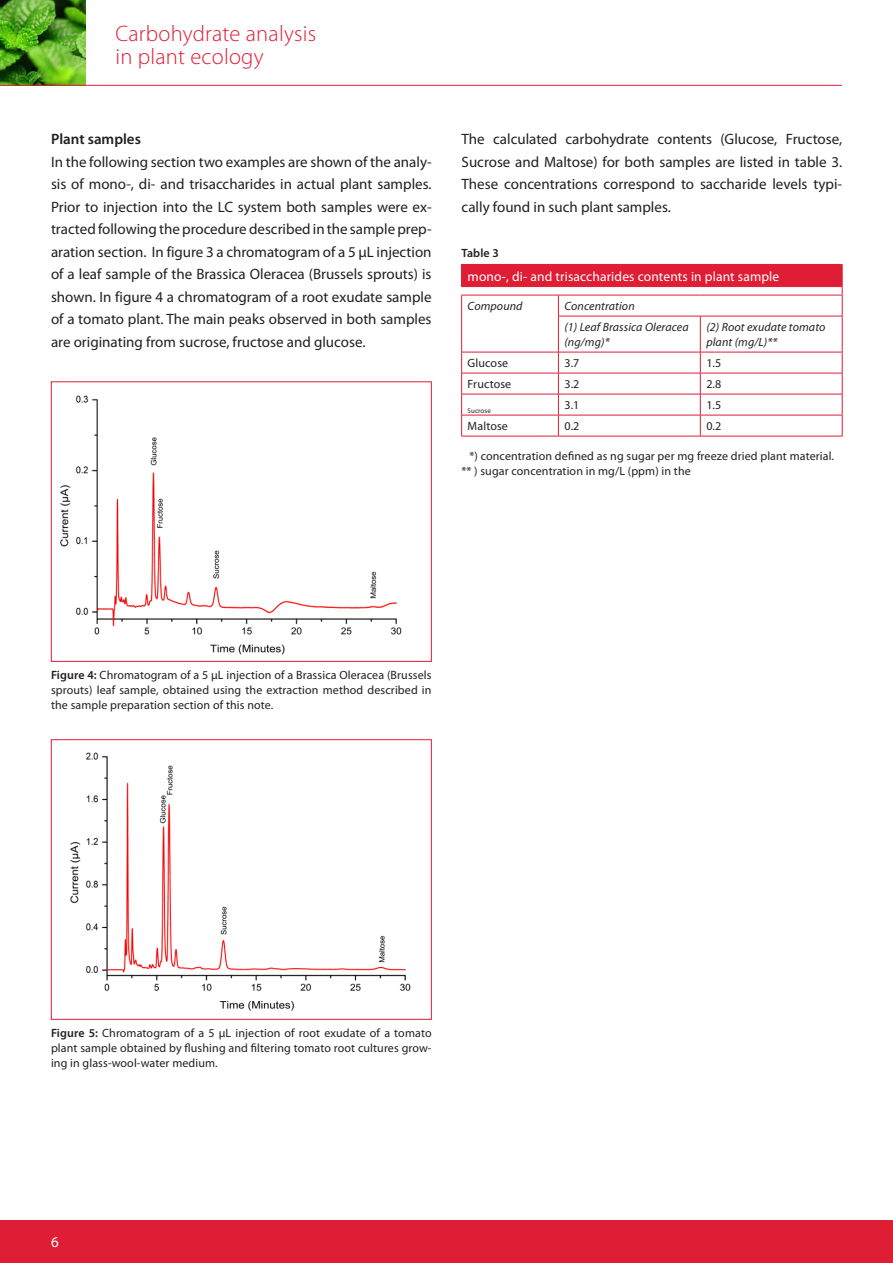
<style>
.page{position:relative;width:893px;height:1263px;background:#fff}
.page>*{position:absolute;margin:0;border:0;box-sizing:border-box;transform-origin:0 0}
.t1{font:300 22.5px/22.5px "Myriad Pro";letter-spacing:.01em;color:#df1d35}
.bodytekst{font:15px/22.5px "Myriad Pro";color:#231f20;text-align:justify}
.tussenkop_2{font:600 15px "Myriad Pro";color:#231f20}
.t2{font:15px "Myriad Pro";color:#fff}
.t3{font:13.5px "Myriad Pro";letter-spacing:.01em;color:#fff}
.fotobijschrift{font:12px/15px "Myriad Pro";letter-spacing:.01em;color:#231f20;text-align:justify}
.tabeltekst{font:12px "Myriad Pro";letter-spacing:.01em;color:#231f20}
.tabeltekst-2{font:italic 12px/15px "Myriad Pro";letter-spacing:.01em;color:#231f20}
.t4{font:600 12px "Myriad Pro";letter-spacing:.01em;color:#231f20}
.t5{font:7.05px "Myriad Pro";letter-spacing:.01em;color:#231f20}
.s1{font-weight:600}
</style>
<div class="page">
<img style="left:0;top:0;width:86px;height:85px">
<hr style="left:0;top:85px;width:842px;height:1px;background:#df1d35">
<div style="left:0;top:1220px;width:893px;height:43px;background:#df1d35"></div>
<div style="left:462px;top:264px;width:380px;height:23px;background:#df1d35"></div>
<svg style="left:462px;top:287px;width:380px;height:149px"></svg>
<svg style="left:461px;top:265px;width:1px;height:21px"></svg>
<hr style="left:461px;top:264px;width:97px;height:1px;background:#df1d35">
<hr style="left:461px;top:286px;width:97px;height:1px;background:#df1d35">
<svg style="left:461px;top:296px;width:1px;height:20px"></svg>
<hr style="left:461px;top:316px;width:1px;height:36px;background:#df1d35">
<hr style="left:461px;top:295px;width:97px;height:1px;background:#df1d35">
<svg style="left:558px;top:296px;width:1px;height:20px"></svg>
<hr style="left:558px;top:295px;width:142px;height:1px;background:#df1d35">
<hr style="left:700px;top:295px;width:142px;height:1px;background:#df1d35">
<svg style="left:842px;top:265px;width:1px;height:51px"></svg>
<hr style="left:558px;top:316px;width:1px;height:36px;background:#df1d35">
<hr style="left:558px;top:316px;width:142px;height:1px;background:#df1d35">
<hr style="left:700px;top:316px;width:142px;height:1px;background:#df1d35">
<hr style="left:700px;top:316px;width:1px;height:36px;background:#df1d35">
<hr style="left:842px;top:316px;width:1px;height:36px;background:#df1d35">
<hr style="left:461px;top:352px;width:97px;height:1px;background:#df1d35">
<hr style="left:558px;top:352px;width:142px;height:1px;background:#df1d35">
<hr style="left:700px;top:352px;width:142px;height:1px;background:#df1d35">
<svg style="left:461px;top:352px;width:1px;height:84px"></svg>
<hr style="left:461px;top:373px;width:97px;height:1px;background:#df1d35">
<hr style="left:461px;top:394px;width:97px;height:1px;background:#df1d35">
<hr style="left:461px;top:415px;width:97px;height:1px;background:#df1d35">
<hr style="left:461px;top:436px;width:97px;height:1px;background:#df1d35">
<svg style="left:558px;top:352px;width:1px;height:84px"></svg>
<hr style="left:558px;top:373px;width:142px;height:1px;background:#df1d35">
<hr style="left:700px;top:373px;width:142px;height:1px;background:#df1d35">
<svg style="left:700px;top:352px;width:1px;height:84px"></svg>
<svg style="left:842px;top:352px;width:1px;height:84px"></svg>
<hr style="left:558px;top:394px;width:142px;height:1px;background:#df1d35">
<hr style="left:700px;top:394px;width:142px;height:1px;background:#df1d35">
<hr style="left:558px;top:415px;width:142px;height:1px;background:#df1d35">
<hr style="left:700px;top:415px;width:142px;height:1px;background:#df1d35">
<hr style="left:558px;top:436px;width:142px;height:1px;background:#df1d35">
<hr style="left:700px;top:436px;width:142px;height:1px;background:#df1d35">
<img style="left:60px;top:395px;width:342px;height:260px">
<div style="left:51px;top:381px;width:381px;height:281px;border:1px solid #df1d35"></div>
<img style="left:70px;top:752px;width:341px;height:259px">
<div style="left:51px;top:739px;width:381px;height:280px;border:1px solid #df1d35"></div>
<h1 class="t1" style="left:115px;top:23px;width:202px">Carbohydrate analysis in plant ecology</h1>
<p class="tussenkop_2" style="left:51px;top:131px;width:91px">Plant samples</p>
<p class="bodytekst" style="left:51px;top:151px;width:382px">In the following section two examples are shown of the analy&shy;sis of mono-, di- and trisaccharides in actual plant samples.<br>Prior to injection into the LC system both samples were ex&shy;tracted following the procedure described in the sample prep&shy;aration section. In figure 3 a chromatogram of a 5 µL injection of a leaf sample of the Brassica Oleracea (Brussels sprouts) is shown. In figure 4 a chromatogram of a root exudate sample of a tomato plant. The main peaks observed in both samples are originating from sucrose, fructose and glucose.</p>
<p class="bodytekst" style="left:462px;top:128px;width:382px">The calculated carbohydrate contents (Glucose, Fructose, Sucrose and Maltose) for both samples are listed in table 3.<br>These concentrations correspond to saccharide levels typi&shy;cally found in such plant samples.</p>
<p class="t4" style="left:461px;top:246px;width:39px">Table 3</p>
<p class="t3" style="left:468px;top:269px;width:313px">mono-, di- and trisaccharides contents in plant sample</p>
<p class="tabeltekst-2" style="left:468px;top:299px;width:56px">Compound</p>
<p class="tabeltekst-2" style="left:564px;top:299px;width:72px">Concentration</p>
<p class="tabeltekst-2" style="left:564px;top:320px;width:126px">(1) Leaf Brassica Oleracea (ng/mg)*</p>
<p class="tabeltekst-2" style="left:706px;top:320px;width:121px">(2) Root exudate tomato plant (mg/L)**</p>
<p class="fotobijschrift" style="left:468px;top:356px;width:42px">Glucose</p>
<p class="fotobijschrift" style="left:564px;top:356px;width:17px">3.7</p>
<p class="fotobijschrift" style="left:706px;top:356px;width:17px">1.5</p>
<p class="fotobijschrift" style="left:468px;top:377px;width:45px">Fructose</p>
<p class="fotobijschrift" style="left:564px;top:377px;width:17px">3.2</p>
<p class="fotobijschrift" style="left:706px;top:377px;width:17px">2.8</p>
<p class="t5" style="left:468px;top:407px;width:25px">Sucrose</p>
<p class="fotobijschrift" style="left:564px;top:398px;width:17px">3.1</p>
<p class="fotobijschrift" style="left:706px;top:398px;width:17px">1.5</p>
<p class="fotobijschrift" style="left:468px;top:419px;width:42px">Maltose</p>
<p class="fotobijschrift" style="left:564px;top:419px;width:17px">0.2</p>
<p class="fotobijschrift" style="left:706px;top:419px;width:17px">0.2</p>
<p class="tabeltekst" style="left:469px;top:450px;width:366px">*) concentration defined as ng sugar per mg freeze dried plant material.</p>
<p class="tabeltekst" style="left:461px;top:465px;width:231px">** ) sugar concentration in mg/L (ppm) in the</p>
<p class="fotobijschrift" style="left:51px;top:668px;width:382px"><span class="s1">Figure 4:</span> Chromatogram of a 5 µL injection of a Brassica Oleracea (Brussels sprouts) leaf sample, obtained using the extraction method described in the sample preparation section of this note.</p>
<p class="fotobijschrift" style="left:51px;top:1026px;width:382px"><span class="s1">Figure 5:</span> Chromatogram of a 5 µL injection of root exudate of a tomato plant sample obtained by flushing and filtering tomato root cultures grow&shy;ing in glass-wool-water medium.</p>
<p class="t2" style="left:51px;top:1233px;width:9px">6</p>
</div>
